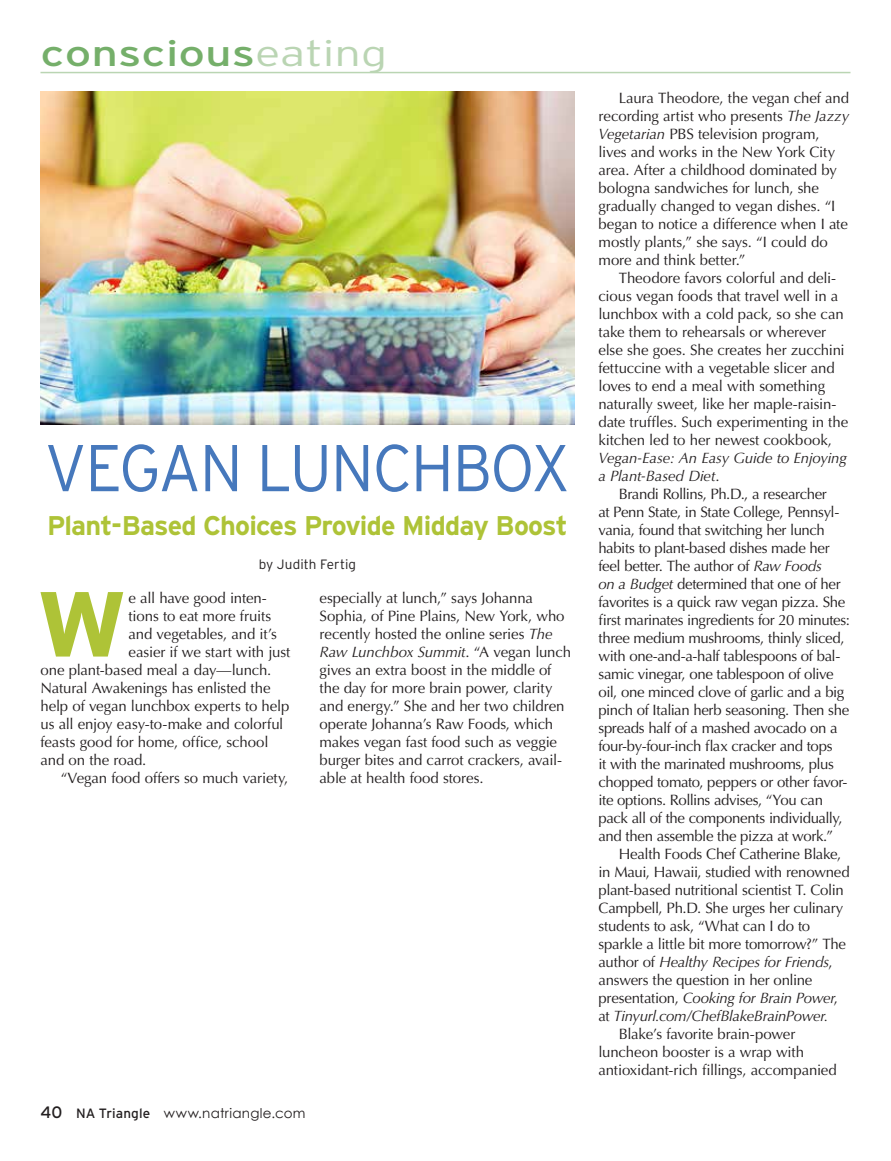
<style>
.page{position:relative;width:891px;height:1161px;background:#fff}
.page>*{position:absolute;margin:0;border:0;box-sizing:border-box;transform-origin:0 0}
.t1{font:700 92.1px "Interstate";color:#aec337;scale:1.15 1}
.t2{font:300 66px "Interstate";letter-spacing:-.02em;color:#4678bc;scale:.95 1}
.t3{font:36px "Interstate";color:#75af6a;scale:1.3 1}
.t4{font:700 27px "Interstate";letter-spacing:-.035em;color:#aec337}
.t5{font:15px/18px "Optima LT Std";letter-spacing:-.015em;color:#231f20}
.t6{font:italic 15px/18px "Optima LT Std";letter-spacing:-.015em;color:#231f20}
.t7{font:13.5px "Century Gothic";letter-spacing:.02em;color:#231f20}
.t8{font:300 13.5px "Interstate";letter-spacing:.01em;color:#231f20}
.s1{font-weight:300;color:#bad5b3}
.s2{font-style:italic}
.s3{font-family:"Interstate";font-size:16.5px}
.s4{font-family:"Interstate"}
.s5{font-style:normal}
</style>
<div class="page">
<hr style="left:40px;top:72px;width:810px;height:1px;background:#bad5b3">
<img style="left:40px;top:92px;width:534px;height:333px">
<h3 class="t3" style="left:40px;top:34px;width:268px">conscious<span class="s1">eating</span></h3>
<h2 class="t2" style="left:45px;top:431px;width:555px">VEGAN LUNCHBOX</h2>
<h3 class="t4" style="left:47px;top:510px;width:522px">Plant-Based Choices Provide Midday Boost</h3>
<p class="t8" style="left:259px;top:557px;width:99px">by Judith Fertig</p>
<h1 class="t1" style="left:35px;top:573px;width:83px">W</h1>
<p class="t5" style="left:129px;top:589px;width:140px">e all have good inten-</p>
<p class="t5" style="left:129px;top:607px;width:144px">tions to eat more fruits</p>
<p class="t5" style="left:129px;top:625px;width:150px">and vegetables, and it’s</p>
<p class="t5" style="left:129px;top:643px;width:163px">easier if we start with just</p>
<p class="t5" style="left:41px;top:661px;width:232px">one plant-based meal a day—lunch.</p>
<p class="t5" style="left:41px;top:679px;width:232px">Natural Awakenings has enlisted the</p>
<p class="t5" style="left:41px;top:697px;width:250px">help of vegan lunchbox experts to help</p>
<p class="t5" style="left:41px;top:715px;width:244px">us all enjoy easy-to-make and colorful</p>
<p class="t5" style="left:41px;top:733px;width:230px">feasts good for home, office, school</p>
<p class="t5" style="left:41px;top:751px;width:107px">and on the road.</p>
<p class="t5" style="left:61px;top:769px;width:229px">“Vegan food offers so much variety,</p>
<p class="t5" style="left:320px;top:589px;width:253px">especially at lunch,” says Johanna Sophia, of Pine Plains, New York, who recently hosted the online series <span class="s2">The Raw Lunchbox Summit</span>. “A vegan lunch gives an extra boost in the middle of the day for more brain power, clarity and energy.” She and her two children operate Johanna’s Raw Foods, which makes vegan fast food such as veggie burger bites and carrot crackers, avail&shy;able at health food stores.</p>
<p class="t7" style="left:40px;top:1105px;width:267px"><span class="s3">40</span> <span class="s4">NA Triangle</span> www.natriangle.com</p>
<p class="t5" style="left:599px;top:89px;width:252px;text-indent:20px">Laura Theodore, the vegan chef and recording artist who presents <span class="s2">The Jazzy Vegetarian</span> PBS television program, lives and works in the New York City area. After a childhood dominated by bologna sandwiches for lunch, she gradually changed to vegan dishes. “I began to notice a difference when I ate mostly plants,” she says. “I could do more and think better.”</p>
<p class="t5" style="left:599px;top:269px;width:251px;text-indent:20px">Theodore favors colorful and deli&shy;cious vegan foods that travel well in a lunchbox with a cold pack, so she can take them to rehearsals or wherever else she goes. She creates her zucchini fettuccine with a vegetable slicer and loves to end a meal with something naturally sweet, like her maple-raisin&shy;date truffles. Such experimenting in the kitchen led to her newest cookbook,</p>
<p class="t6" style="left:599px;top:449px;width:250px">Vegan-Ease: An Easy Guide to Enjoying a Plant-Based Diet<span class="s5">.</span></p>
<p class="t5" style="left:599px;top:485px;width:253px;text-indent:20px">Brandi Rollins, Ph.D., a researcher<br>at Penn State, in State College, Pennsyl&shy;vania, found that switching her lunch habits to plant-based dishes made her feel better. The author of <span class="s2">Raw Foods<br>on a Budget</span> determined that one of her favorites is a quick raw vegan pizza. She first marinates ingredients for 20 minutes: three medium mushrooms, thinly sliced, with one-and-a-half tablespoons of bal&shy;samic vinegar, one tablespoon of olive oil, one minced clove of garlic and a big pinch of Italian herb seasoning. Then she spreads half of a mashed avocado on a four-by-four-inch flax cracker and tops<br>it with the marinated mushrooms, plus chopped tomato, peppers or other favor&shy;ite options. Rollins advises, “You can pack all of the components individually, and then assemble the pizza at work.”</p>
<p class="t5" style="left:619px;top:845px;width:224px">Health Foods Chef Catherine Blake,</p>
<p class="t5" style="left:599px;top:863px;width:253px">in Maui, Hawaii, studied with renowned</p>
<p class="t5" style="left:599px;top:881px;width:247px">plant-based nutritional scientist T. Colin</p>
<p class="t5" style="left:599px;top:899px;width:246px">Campbell, Ph.D. She urges her culinary</p>
<p class="t5" style="left:599px;top:917px;width:213px">students to ask, “What can I do to</p>
<p class="t5" style="left:599px;top:935px;width:249px">sparkle a little bit more tomorrow?” The</p>
<p class="t6" style="left:599px;top:953px;width:236px"><span class="s5">author of</span> Healthy Recipes for Friends<span class="s5">,</span></p>
<p class="t5" style="left:599px;top:971px;width:215px">answers the question in her online</p>
<p class="t6" style="left:599px;top:989px;width:241px"><span class="s5">presentation,</span> Cooking for Brain Power<span class="s5">,</span></p>
<p class="t6" style="left:599px;top:1007px;width:231px"><span class="s5">at</span> Tinyurl.com/ChefBlakeBrainPower.</p>
<p class="t5" style="left:619px;top:1025px;width:178px">Blake’s favorite brain-power</p>
<p class="t5" style="left:599px;top:1043px;width:207px">luncheon booster is a wrap with</p>
<p class="t5" style="left:599px;top:1061px;width:240px">antioxidant-rich fillings, accompanied</p>
</div>
